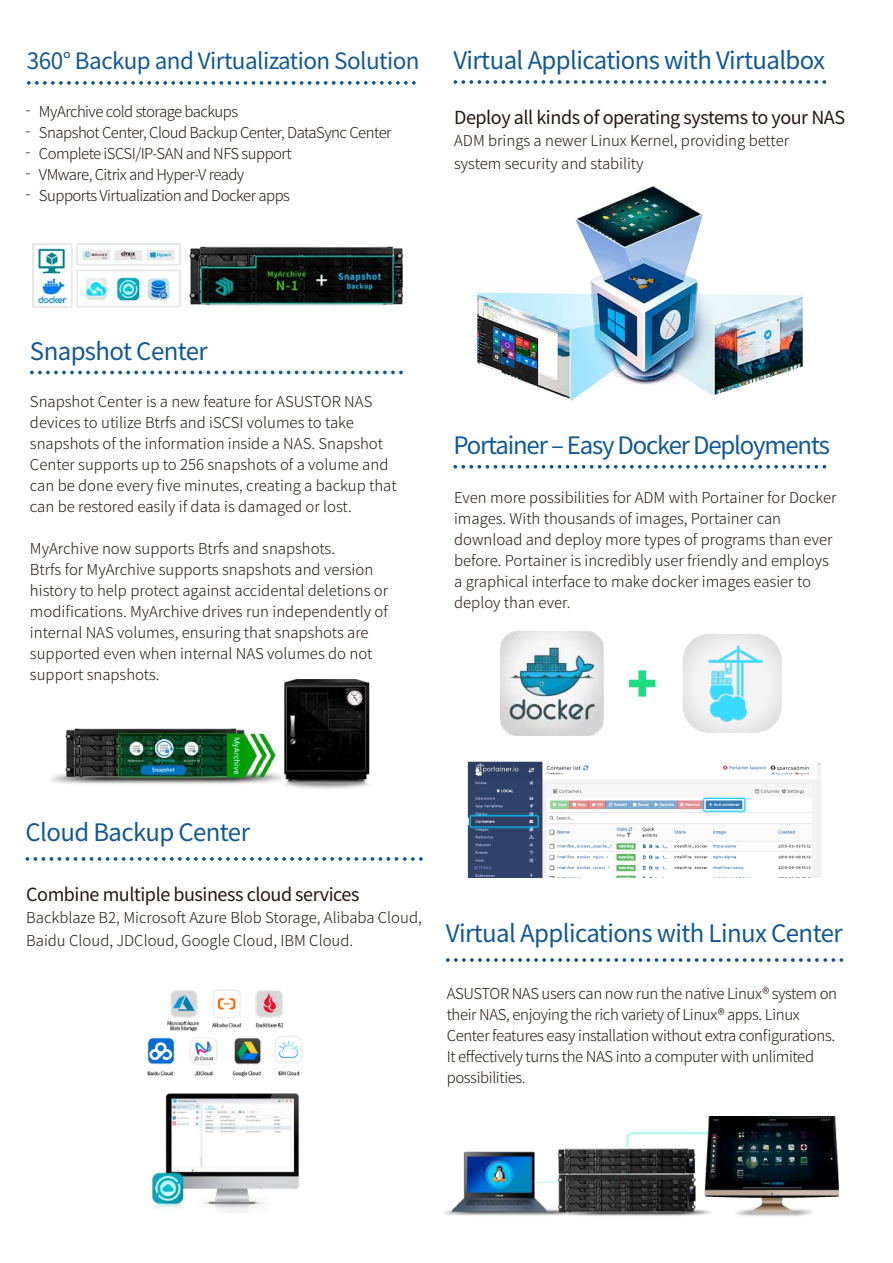
<style>
.page{position:relative;width:893px;height:1263px;background:#fff}
.page>*{position:absolute;margin:0;border:0;box-sizing:border-box;transform-origin:0 0}
.t1{font:24px "Noto Sans CJ Ktc";letter-spacing:-.025em;color:#105998}
.t2{font:24px "Noto Sans CJ Ktc";letter-spacing:-.05em;color:#105998}
.t3{font:22.5px "Noto Sans CJ Ktc";letter-spacing:-.025em;color:#105998}
.t4{font:18px "Noto Sans CJ Ktc";letter-spacing:-.025em;color:#231815}
.t5{font:300 15px/21px "Noto Sans CJ Ktc";color:#231815}
.t6{font:300 15px/21px "Noto Sans CJ Ktc";letter-spacing:-.025em;color:#231815}
.t7{font:300 15px/21px "Noto Sans CJ Ktc";letter-spacing:-.035em;color:#231815}
</style>
<div class="page">
<svg style="left:446px;top:958px;width:397px;height:4px"></svg>
<img style="left:445px;top:1117px;width:394px;height:99px">
<svg style="left:453px;top:80px;width:373px;height:4px"></svg>
<img style="left:477px;top:186px;width:327px;height:215px">
<svg style="left:453px;top:465px;width:373px;height:4px"></svg>
<img style="left:500px;top:632px;width:104px;height:103px">
<div style="left:629px;top:680px;width:26px;height:7px;background:#1ddd81"></div>
<div style="left:638px;top:670px;width:8px;height:27px;background:#1ddd81"></div>
<svg style="left:683px;top:634px;width:99px;height:99px"></svg>
<img style="left:697px;top:645px;width:77px;height:78px">
<img style="left:467px;top:761px;width:354px;height:116px">
<svg style="left:27px;top:81px;width:389px;height:4px"></svg>
<svg style="left:30px;top:371px;width:373px;height:3px"></svg>
<img style="left:33px;top:243px;width:370px;height:64px">
<img style="left:51px;top:679px;width:319px;height:110px">
<svg style="left:26px;top:857px;width:397px;height:4px"></svg>
<img style="left:147px;top:989px;width:155px;height:88px">
<img style="left:152px;top:1093px;width:148px;height:119px">
<h2 class="t3" style="left:27px;top:48px;width:394px">360° Backup and Virtualization Solution</h2>
<p class="t7" style="left:39px;top:101px;width:354px">MyArchive cold storage backups<br>Snapshot Center, Cloud Backup Center, DataSync Center Complete iSCSI/IP-SAN and NFS support<br>VMware, Citrix and Hyper-V ready<br>Supports Virtualization and Docker apps</p>
<p class="t5" style="left:25px;top:99px;width:6px;text-align:justify">- - - - -</p>
<h1 class="t1" style="left:453px;top:47px;width:373px">Virtual Applications with Virtualbox</h1>
<p class="t4" style="left:454px;top:107px;width:393px">Deploy all kinds of operating systems to your NAS</p>
<p class="t5" style="left:454px;top:130px;width:336px;line-height:22.5px">ADM brings a newer Linux Kernel, providing better system security and stability</p>
<h1 class="t1" style="left:30px;top:337px;width:179px">Snapshot Center</h1>
<p class="t5" style="left:30px;top:392px;width:368px">Snapshot Center is a new feature for ASUSTOR NAS devices to utilize Btrfs and iSCSI volumes to take snapshots of the information inside a NAS. Snapshot Center supports up to 256 snapshots of a volume and can be done every five minutes, creating a backup that can be restored easily if data is damaged or lost.</p>
<p class="t5" style="left:30px;top:539px;width:360px">MyArchive now supports Btrfs and snapshots.<br>Btrfs for MyArchive supports snapshots and version history to help protect against accidental deletions or modifications. MyArchive drives run independently of internal NAS volumes, ensuring that snapshots are supported even when internal NAS volumes do not support snapshots.</p>
<h1 class="t2" style="left:453px;top:432px;width:378px">Portainer ‒ Easy Docker Deployments</h1>
<p class="t5" style="left:454px;top:487px;width:384px">Even more possibilities for ADM with Portainer for Docker images. With thousands of images, Portainer can download and deploy more types of programs than ever before. Portainer is incredibly user friendly and employs a graphical interface to make docker images easier to deploy than ever.</p>
<h1 class="t1" style="left:25px;top:818px;width:226px">Cloud Backup Center</h1>
<p class="t4" style="left:26px;top:884px;width:335px">Combine multiple business cloud services</p>
<p class="t5" style="left:26px;top:907px;width:397px;line-height:22.5px">Backblaze B2, Microsoft Azure Blob Storage, Alibaba Cloud,<br>Baidu Cloud, JDCloud, Google Cloud, IBM Cloud.</p>
<h1 class="t1" style="left:446px;top:919px;width:398px">Virtual Applications with Linux Center</h1>
<p class="t6" style="left:447px;top:983px;width:392px">ASUSTOR NAS users can now run the native Linux® system on their NAS, enjoying the rich variety of Linux® apps. Linux Center features easy installation without extra configurations.<br>It effectively turns the NAS into a computer with unlimited possibilities.</p>
</div>
